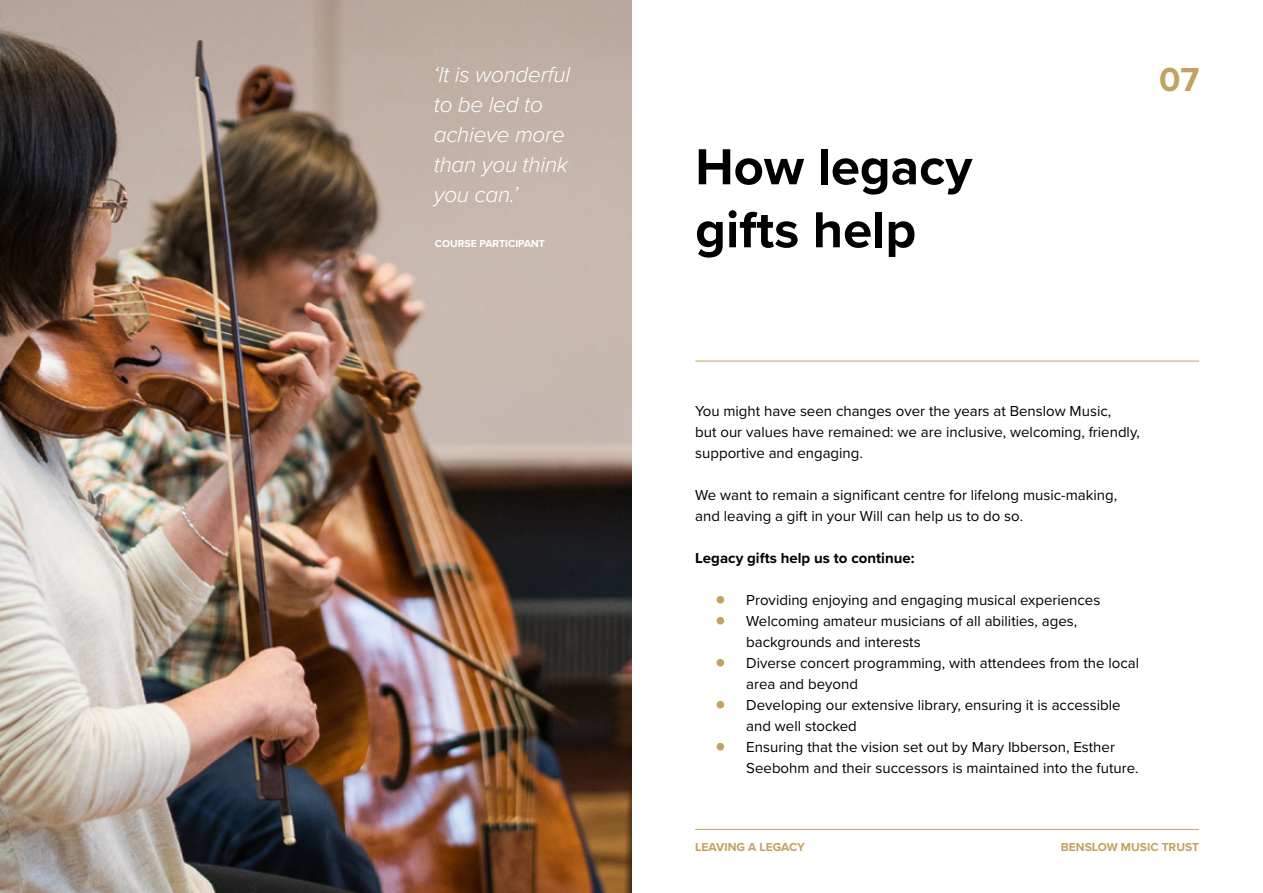
<style>
.page{position:relative;width:1263px;height:893px;background:#fff}
.page>*{position:absolute;margin:0;border:0;box-sizing:border-box;transform-origin:0 0}
.t1{font:700 52.5px/63px "Proxima Nova";color:#000}
.t2{font:700 34.5px "Proxima Nova";color:#c2a260}
.t3{font:italic 300 22.5px/30px "Proxima Nova";letter-spacing:-.01em;color:#fff}
.t4{font:15px/21px "Proxima Nova";color:#000}
.t5{font:700 15px "Proxima Nova";color:#000}
.t6{font:700 12px "Proxima Nova";color:#c2a260}
.t7{font:700 10.5px "Proxima Nova";color:#fff}
</style>
<div class="page">
<img style="left:0;top:0;width:631px;height:893px">
<div style="left:716px;top:596px;width:8px;height:7px;background:#c2a260;border-radius:50%"></div>
<div style="left:716px;top:617px;width:8px;height:7px;background:#c2a260;border-radius:50%"></div>
<div style="left:716px;top:659px;width:8px;height:7px;background:#c2a260;border-radius:50%"></div>
<div style="left:716px;top:701px;width:8px;height:7px;background:#c2a260;border-radius:50%"></div>
<div style="left:716px;top:743px;width:8px;height:7px;background:#c2a260;border-radius:50%"></div>
<hr style="left:695px;top:361px;width:504px;height:1px;background:#c2a260">
<hr style="left:695px;top:829px;width:504px;height:1px;background:#c2a260">
<h3 class="t3" style="left:434px;top:58px;width:138px">‘It is wonderful to be led to achieve more than you think you can.’</h3>
<p class="t7" style="left:435px;top:236px;width:112px">COURSE PARTICIPANT</p>
<h1 class="t1" style="left:695px;top:134px;width:278px">How legacy gifts help</h1>
<h2 class="t2" style="left:1159px;top:54px;width:42px">07</h2>
<p class="t4" style="left:695px;top:400px;width:446px">You might have seen changes over the years at Benslow Music,<br>but our values have remained: we are inclusive, welcoming, friendly, supportive and engaging.</p>
<p class="t4" style="left:695px;top:484px;width:423px">We want to remain a significant centre for lifelong music-making, and leaving a gift in your Will can help us to do so.</p>
<p class="t5" style="left:695px;top:547px;width:221px">Legacy gifts help us to continue:</p>
<p class="t4" style="left:746px;top:589px;width:394px">Providing enjoying and engaging musical experiences Welcoming amateur musicians of all abilities, ages, backgrounds and interests<br>Diverse concert programming, with attendees from the local area and beyond<br>Developing our extensive library, ensuring it is accessible and well stocked<br>Ensuring that the vision set out by Mary Ibberson, Esther Seebohm and their successors is maintained into the future.</p>
<p class="t6" style="left:695px;top:838px;width:111px">LEAVING A LEGACY</p>
<p class="t6" style="left:1061px;top:838px;width:140px">BENSLOW MUSIC TRUST</p>
</div>
